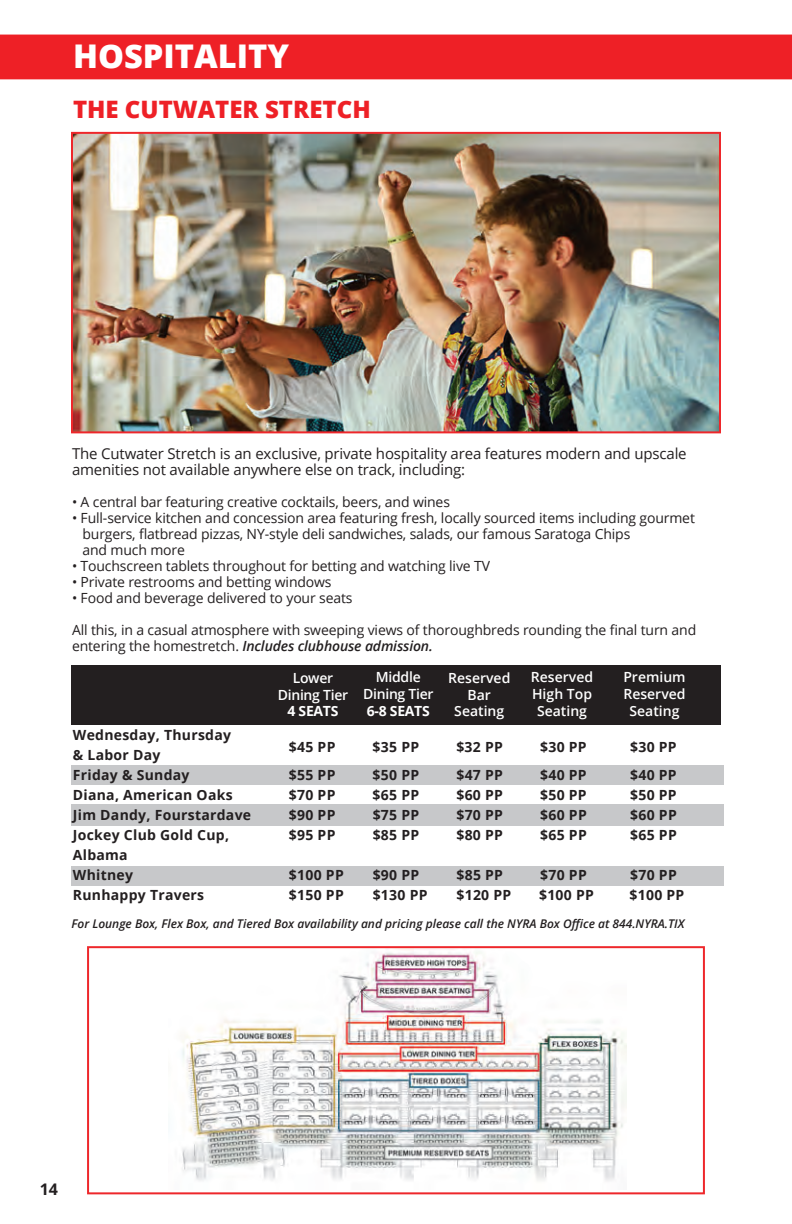
<style>
.page{position:relative;width:792px;height:1224px;background:#fff}
.page>*{position:absolute;margin:0;border:0;box-sizing:border-box;transform-origin:0 0}
.t1{font:800 32.6px "Open Sans";color:#fff}
.t2{font:800 24px "Open Sans";color:#ee2026}
.t3{font:700 16px "Open Sans";color:#231f20}
.t4{font:15px/16px "Open Sans";letter-spacing:-.01em;color:#231f20}
.t5{font:14px/16px "Open Sans";letter-spacing:-.01em;color:#231f20}
.t6{font:700 14px/20px "Open Sans";letter-spacing:.02em;color:#231f20}
.t7{font:600 14px/16.8px "Open Sans";color:#fff;text-align:center}
.t8{font:600 14px/16.8px "Open Sans";letter-spacing:-.02em;color:#fff;text-align:center}
.t9{font:700 14px "Open Sans";letter-spacing:-.02em;color:#fff}
.t10{font:italic 600 12px "Open Sans";color:#231f20}
.s1{font-weight:600;font-style:italic}
</style>
<div class="page">
<div style="left:71px;top:666px;width:650px;height:59px;background:#231f20"></div>
<div style="left:0;top:35px;width:792px;height:44px;background:#ee2026"></div>
<img style="left:74px;top:135px;width:644px;height:295px">
<div style="left:71px;top:132px;width:650px;height:301px;border:2px solid #ee272b"></div>
<img style="left:182px;top:949px;width:445px;height:232px">
<div style="left:87px;top:946px;width:618px;height:248px;border:2px solid #ee272b"></div>
<div style="left:71px;top:765px;width:653px;height:20px;background:#c7c8ca"></div>
<div style="left:71px;top:866px;width:653px;height:19px;background:#c7c8ca"></div>
<div style="left:71px;top:805px;width:653px;height:21px;background:#c7c8ca"></div>
<h1 class="t1" style="left:73px;top:32px;width:218px">HOSPITALITY</h1>
<h2 class="t2" style="left:73px;top:91px;width:299px">THE CUTWATER STRETCH</h2>
<p class="t4" style="left:72px;top:445px;width:616px">The Cutwater Stretch is an exclusive, private hospitality area features modern and upscale amenities not available anywhere else on track, including:</p>
<p class="t5" style="left:72px;top:493px;width:380px">• A central bar featuring creative cocktails, beers, and wines</p>
<p class="t5" style="left:82px;top:509px;width:614px;text-indent:-10px">• Full-service kitchen and concession area featuring fresh, locally sourced items including gourmet burgers, flatbread pizzas, NY-style deli sandwiches, salads, our famous Saratoga Chips<br>and much more</p>
<p class="t5" style="left:72px;top:557px;width:420px">• Touchscreen tablets throughout for betting and watching live TV</p>
<p class="t5" style="left:72px;top:573px;width:261px">• Private restrooms and betting windows</p>
<p class="t5" style="left:72px;top:589px;width:282px">• Food and beverage delivered to your seats</p>
<p class="t5" style="left:72px;top:621px;width:626px">All this, in a casual atmosphere with sweeping views of thoroughbreds rounding the final turn and entering the homestretch. <span class="s1">Includes clubhouse admission.</span></p>
<p class="t6" style="left:73px;top:724px;width:160px">Wednesday, Thursday &amp; Labor Day</p>
<p class="t8" style="left:278px;top:669px;width:72px">Lower<br>Dining Tier</p>
<p class="t9" style="left:288px;top:701px;width:52px">4 SEATS</p>
<p class="t8" style="left:363px;top:668px;width:72px">Middle<br>Dining Tier</p>
<p class="t9" style="left:367px;top:701px;width:64px">6-8 SEATS</p>
<p class="t7" style="left:448px;top:669px;width:64px">Reserved<br>Bar<br>Seating</p>
<p class="t7" style="left:531px;top:668px;width:64px">Reserved<br>High Top<br>Seating</p>
<p class="t7" style="left:623px;top:668px;width:64px">Premium<br>Reserved<br>Seating</p>
<p class="t6" style="left:289px;top:736px;width:48px">$45 PP</p>
<p class="t6" style="left:373px;top:736px;width:48px">$35 PP</p>
<p class="t6" style="left:456px;top:736px;width:48px">$32 PP</p>
<p class="t6" style="left:540px;top:736px;width:48px">$30 PP</p>
<p class="t6" style="left:630px;top:736px;width:48px">$30 PP</p>
<p class="t6" style="left:73px;top:764px;width:118px">Friday &amp; Sunday</p>
<p class="t6" style="left:289px;top:764px;width:48px">$55 PP</p>
<p class="t6" style="left:373px;top:764px;width:48px">$50 PP</p>
<p class="t6" style="left:456px;top:764px;width:48px">$47 PP</p>
<p class="t6" style="left:540px;top:764px;width:48px">$40 PP</p>
<p class="t6" style="left:630px;top:764px;width:48px">$40 PP</p>
<p class="t6" style="left:73px;top:784px;width:161px">Diana, American Oaks</p>
<p class="t6" style="left:289px;top:784px;width:48px">$70 PP</p>
<p class="t6" style="left:373px;top:784px;width:48px">$65 PP</p>
<p class="t6" style="left:456px;top:784px;width:48px">$60 PP</p>
<p class="t6" style="left:540px;top:784px;width:48px">$50 PP</p>
<p class="t6" style="left:630px;top:784px;width:48px">$50 PP</p>
<p class="t6" style="left:73px;top:804px;width:180px">Jim Dandy, Fourstardave</p>
<p class="t6" style="left:289px;top:804px;width:48px">$90 PP</p>
<p class="t6" style="left:373px;top:804px;width:48px">$75 PP</p>
<p class="t6" style="left:456px;top:804px;width:48px">$70 PP</p>
<p class="t6" style="left:540px;top:804px;width:48px">$60 PP</p>
<p class="t6" style="left:630px;top:804px;width:48px">$60 PP</p>
<p class="t6" style="left:73px;top:824px;width:158px">Jockey Club Gold Cup,</p>
<p class="t6" style="left:289px;top:824px;width:48px">$95 PP</p>
<p class="t6" style="left:373px;top:824px;width:48px">$85 PP</p>
<p class="t6" style="left:456px;top:824px;width:48px">$80 PP</p>
<p class="t6" style="left:540px;top:824px;width:48px">$65 PP</p>
<p class="t6" style="left:630px;top:824px;width:48px">$65 PP</p>
<p class="t6" style="left:73px;top:844px;width:62px">Albama<br>Whitney</p>
<p class="t6" style="left:289px;top:864px;width:56px">$100 PP</p>
<p class="t6" style="left:373px;top:864px;width:48px">$90 PP</p>
<p class="t6" style="left:456px;top:864px;width:48px">$85 PP</p>
<p class="t6" style="left:540px;top:864px;width:48px">$70 PP</p>
<p class="t6" style="left:630px;top:864px;width:48px">$70 PP</p>
<p class="t6" style="left:73px;top:884px;width:133px">Runhappy Travers</p>
<p class="t6" style="left:289px;top:884px;width:56px">$150 PP</p>
<p class="t6" style="left:373px;top:884px;width:56px">$130 PP</p>
<p class="t6" style="left:456px;top:884px;width:56px">$120 PP</p>
<p class="t6" style="left:539px;top:884px;width:56px">$100 PP</p>
<p class="t6" style="left:630px;top:884px;width:56px">$100 PP</p>
<p class="t10" style="left:72px;top:915px;width:615px">For Lounge Box, Flex Box, and Tiered Box availability and pricing please call the NYRA Box Office at 844.NYRA.TIX</p>
<p class="t3" style="left:40px;top:1178px;width:20px">14</p>
</div>
